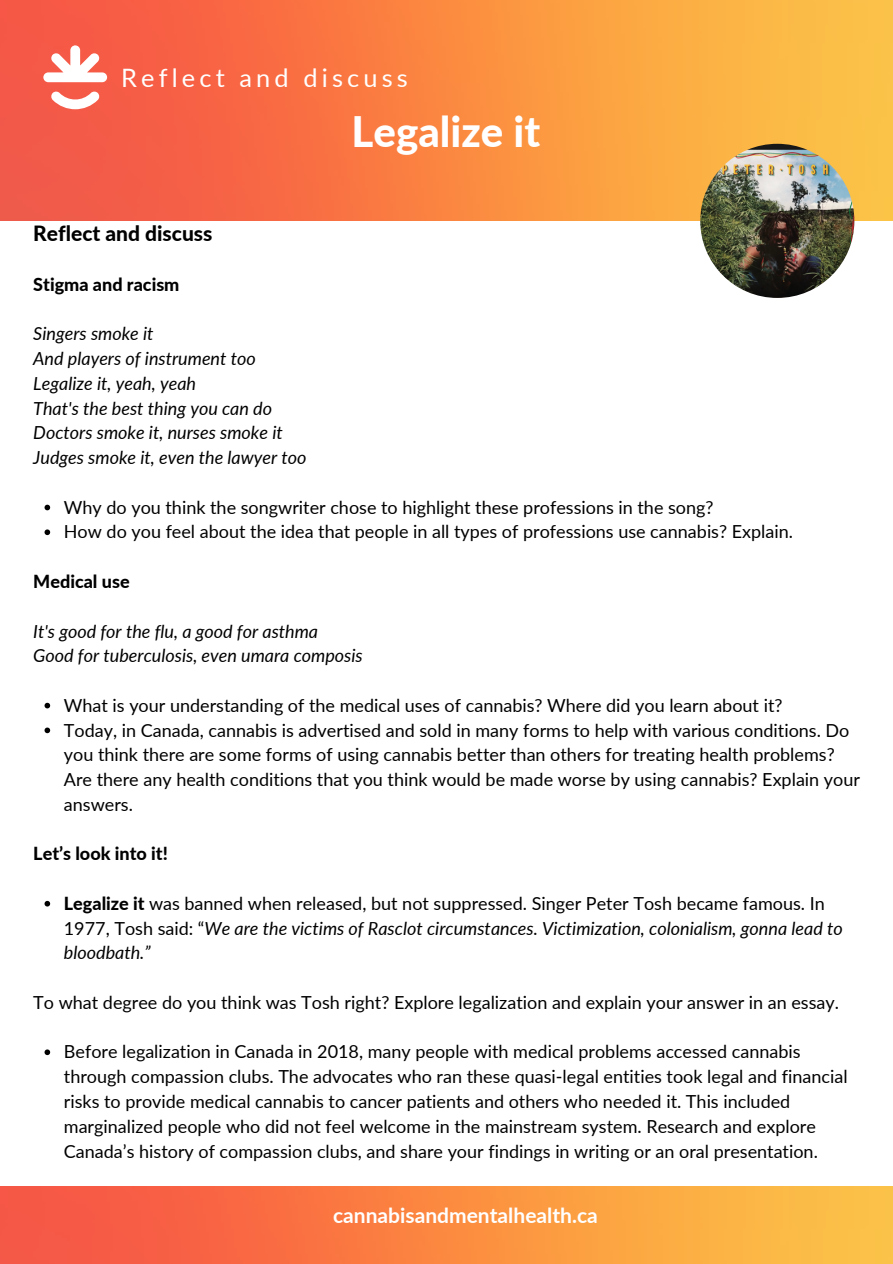
<style>
.page{position:relative;width:893px;height:1264px;background:#fff}
.page>*{position:absolute;margin:0;border:0;box-sizing:border-box;transform-origin:0 0}
.t1{font:800 42px "Lato";color:#fff}
.t2{font:25.35px "Lato";letter-spacing:.165em;color:#fff}
.t3{font:700 21px "Lato";color:#fff}
.t4{font:800 21px "Lato";color:#000}
.t5{font:18px/24.8px "Lato";color:#000}
.t6{font:italic 18px/24.8px "Lato";color:#000}
.t7{font:800 18px "Lato";color:#000}
.s1{font-weight:800;font-style:normal}
.s2{font-style:normal}
</style>
<div class="page">
<img style="left:0;top:0;width:892px;height:221px">
<svg style="left:43px;top:45px;width:64px;height:37px"></svg>
<svg style="left:51px;top:91px;width:49px;height:18px"></svg>
<img style="left:0;top:1186px;width:892px;height:77px">
<img style="left:700px;top:144px;width:154px;height:154px;border-radius:50%">
<svg style="left:45px;top:504px;width:5px;height:6px"></svg>
<svg style="left:45px;top:529px;width:5px;height:6px"></svg>
<svg style="left:45px;top:702px;width:5px;height:6px"></svg>
<svg style="left:45px;top:727px;width:5px;height:6px"></svg>
<svg style="left:45px;top:900px;width:5px;height:6px"></svg>
<svg style="left:45px;top:1049px;width:5px;height:6px"></svg>
<p class="t2" style="left:121px;top:62px;width:288px">Reflect and discuss</p>
<h2 class="t1" style="left:351px;top:105px;width:190px">Legalize it</h2>
<h1 class="t4" style="left:33px;top:220px;width:181px">Reflect and discuss</h1>
<h3 class="t7" style="left:33px;top:273px;width:148px">Stigma and racism</h3>
<h4 class="t6" style="left:33px;top:321px;width:122px">Singers smoke it</h4>
<p class="t6" style="left:33px;top:346px;width:224px">And players of instrument too</p>
<p class="t6" style="left:33px;top:370px;width:164px">Legalize it, yeah, yeah</p>
<p class="t6" style="left:33px;top:395px;width:240px">That's the best thing you can do</p>
<p class="t6" style="left:33px;top:420px;width:251px">Doctors smoke it, nurses smoke it</p>
<p class="t6" style="left:33px;top:445px;width:275px">Judges smoke it, even the lawyer too</p>
<p class="t5" style="left:64px;top:494px;width:651px">Why do you think the songwriter chose to highlight these professions in the song?</p>
<p class="t5" style="left:64px;top:519px;width:730px">How do you feel about the idea that people in all types of professions use cannabis? Explain.</p>
<p class="t7" style="left:33px;top:570px;width:98px">Medical use</p>
<h4 class="t6" style="left:33px;top:618px;width:286px">It's good for the flu, a good for asthma</h4>
<p class="t6" style="left:33px;top:643px;width:331px">Good for tuberculosis, even umara composis</p>
<p class="t5" style="left:64px;top:692px;width:720px">What is your understanding of the medical uses of cannabis? Where did you learn about it?</p>
<p class="t5" style="left:64px;top:717px;width:797px">Today, in Canada, cannabis is advertised and sold in many forms to help with various conditions. Do you think there are some forms of using cannabis better than others for treating health problems?<br>Are there any health conditions that you think would be made worse by using cannabis? Explain your answers.</p>
<p class="t7" style="left:33px;top:842px;width:136px">Let’s look into it!</p>
<h4 class="t6" style="left:64px;top:890px;width:780px"><span class="s1">Legalize it</span> <span class="s2">was banned when released, but not suppressed. Singer Peter Tosh became famous. In<br>1977, Tosh said: “</span>We are the victims of Rasclot circumstances. Victimization, colonialism, gonna lead to bloodbath.”</h4>
<p class="t5" style="left:33px;top:989px;width:807px">To what degree do you think was Tosh right? Explore legalization and explain your answer in an essay.</p>
<p class="t5" style="left:64px;top:1039px;width:785px">Before legalization in Canada in 2018, many people with medical problems accessed cannabis through compassion clubs. The advocates who ran these quasi-legal entities took legal and financial risks to provide medical cannabis to cancer patients and others who needed it. This included marginalized people who did not feel welcome in the mainstream system. Research and explore Canada’s history of compassion clubs, and share your findings in writing or an oral presentation.</p>
<p class="t3" style="left:333px;top:1202px;width:266px">cannabisandmentalhealth.ca</p>
</div>
